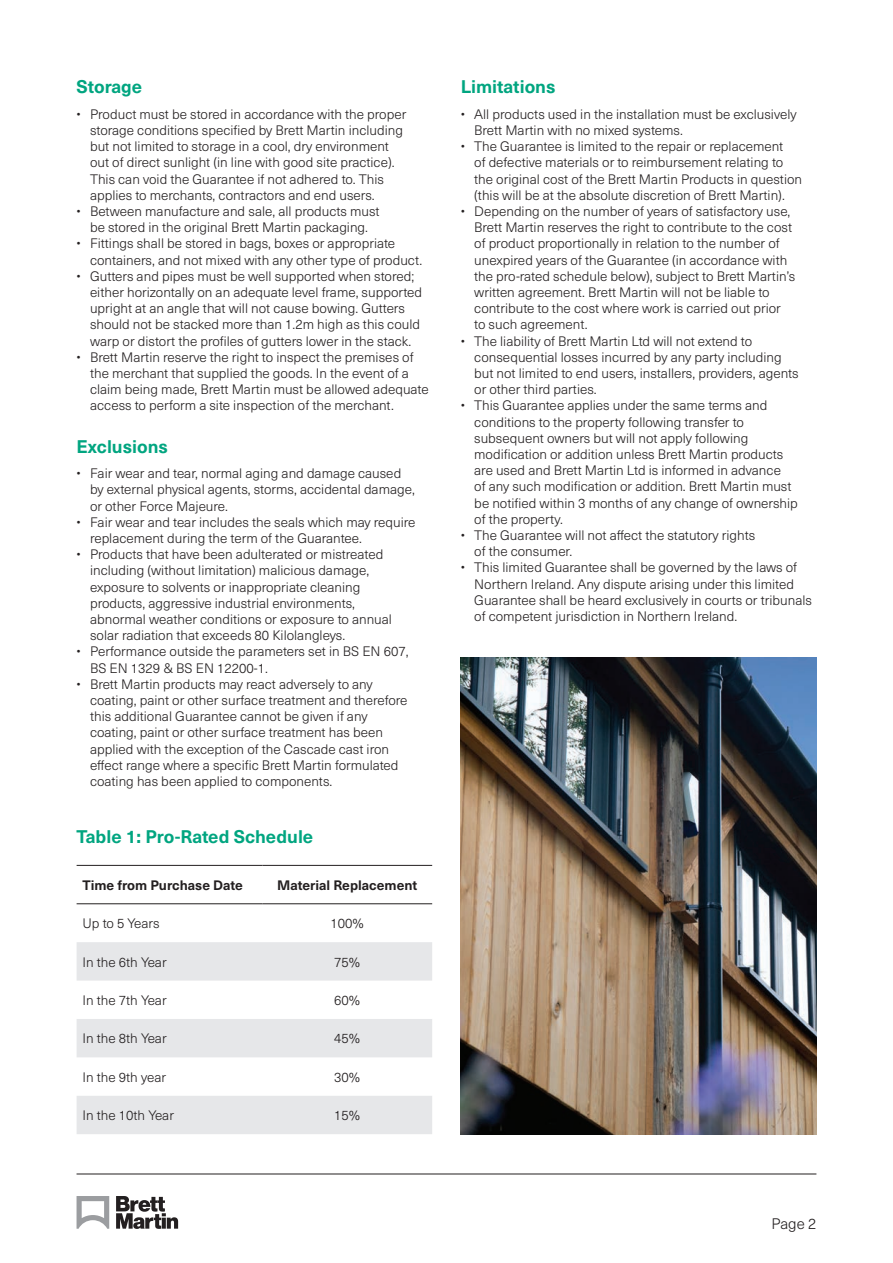
<style>
.page{position:relative;width:893px;height:1263px;background:#fff}
.page>*{position:absolute;margin:0;border:0;box-sizing:border-box;transform-origin:0 0}
.t1{font:700 18px "Neue Haas Unica W1 G";color:#00a580}
.t2{font:300 15px "Neue Haas Unica W1 G";color:#231f20}
.t3{font:300 13.5px/16.2px "Neue Haas Unica W1 G";color:#231f20}
.t4{font:700 13.5px "Neue Haas Unica W1 G";color:#231f20}
</style>
<div class="page">
<hr style="left:77px;top:1173px;width:739px;height:1px;background:#231f20">
<svg style="left:116px;top:1196px;width:62px;height:33px"></svg>
<svg style="left:77px;top:1196px;width:32px;height:33px"></svg>
<svg style="left:77px;top:904px;width:355px;height:1px"></svg>
<svg style="left:77px;top:942px;width:355px;height:192px;fill:#e6e7e9"></svg>
<hr style="left:77px;top:865px;width:185px;height:1px;background:#231f20">
<hr style="left:262px;top:865px;width:170px;height:1px;background:#231f20">
<hr style="left:77px;top:903px;width:185px;height:1px;background:#231f20">
<hr style="left:262px;top:903px;width:170px;height:1px;background:#231f20">
<img style="left:461px;top:657px;width:355px;height:477px">
<p class="t1" style="left:77px;top:73px;width:67px">Storage</p>
<p class="t3" style="left:90px;top:105px;width:318px;text-indent:-14px">• Product must be stored in accordance with the proper storage conditions specified by Brett Martin including but not limited to storage in a cool, dry environment out of direct sunlight (in line with good site practice).<br>This can void the Guarantee if not adhered to. This applies to merchants, contractors and end users.</p>
<p class="t3" style="left:77px;top:202px;width:305px;text-align:center">• Between manufacture and sale, all products must be stored in the original Brett Martin packaging.</p>
<p class="t3" style="left:90px;top:235px;width:334px;text-indent:-14px">• Fittings shall be stored in bags, boxes or appropriate containers, and not mixed with any other type of product.</p>
<p class="t3" style="left:90px;top:267px;width:334px;text-indent:-14px">• Gutters and pipes must be well supported when stored; either horizontally on an adequate level frame, supported upright at an angle that will not cause bowing. Gutters should not be stacked more than 1.2m high as this could warp or distort the profiles of gutters lower in the stack.</p>
<p class="t3" style="left:90px;top:348px;width:340px;text-indent:-14px">• Brett Martin reserve the right to inspect the premises of the merchant that supplied the goods. In the event of a claim being made, Brett Martin must be allowed adequate access to perform a site inspection of the merchant.</p>
<p class="t1" style="left:77px;top:433px;width:93px">Exclusions</p>
<p class="t3" style="left:90px;top:465px;width:326px;text-indent:-14px">• Fair wear and tear, normal aging and damage caused by external physical agents, storms, accidental damage, or other Force Majeure.</p>
<p class="t3" style="left:90px;top:513px;width:327px;text-indent:-14px">• Fair wear and tear includes the seals which may require replacement during the term of the Guarantee.</p>
<p class="t3" style="left:90px;top:546px;width:303px;text-indent:-14px">• Products that have been adulterated or mistreated including (without limitation) malicious damage, exposure to solvents or inappropriate cleaning products, aggressive industrial environments, abnormal weather conditions or exposure to annual solar radiation that exceeds 80 Kilolangleys.</p>
<p class="t3" style="left:90px;top:643px;width:320px;text-indent:-14px">• Performance outside the parameters set in BS EN 607,<br>BS EN 1329 &amp; BS EN 12200-1.</p>
<p class="t3" style="left:90px;top:675px;width:319px;text-indent:-14px">• Brett Martin products may react adversely to any coating, paint or other surface treatment and therefore this additional Guarantee cannot be given if any coating, paint or other surface treatment has been applied with the exception of the Cascade cast iron effect range where a specific Brett Martin formulated coating has been applied to components.</p>
<p class="t1" style="left:77px;top:823px;width:238px">Table 1: Pro-Rated Schedule</p>
<p class="t4" style="left:82px;top:875px;width:162px">Time from Purchase Date</p>
<p class="t4" style="left:277px;top:875px;width:141px">Material Replacement</p>
<p class="t3" style="left:82px;top:914px;width:79px">Up to 5 Years</p>
<p class="t3" style="left:331px;top:914px;width:35px">100%</p>
<p class="t3" style="left:82px;top:953px;width:86px">In the 6th Year</p>
<p class="t3" style="left:334px;top:953px;width:28px">75%</p>
<p class="t3" style="left:82px;top:991px;width:86px">In the 7th Year</p>
<p class="t3" style="left:334px;top:991px;width:28px">60%</p>
<p class="t3" style="left:82px;top:1030px;width:86px">In the 8th Year</p>
<p class="t3" style="left:334px;top:1030px;width:28px">45%</p>
<p class="t3" style="left:82px;top:1068px;width:85px">In the 9th year</p>
<p class="t3" style="left:334px;top:1068px;width:28px">30%</p>
<p class="t3" style="left:82px;top:1106px;width:93px">In the 10th Year</p>
<p class="t3" style="left:334px;top:1106px;width:28px">15%</p>
<p class="t1" style="left:461px;top:73px;width:96px">Limitations</p>
<p class="t3" style="left:474px;top:105px;width:324px;text-indent:-14px">• All products used in the installation must be exclusively<br>Brett Martin with no mixed systems.</p>
<p class="t3" style="left:474px;top:138px;width:329px;text-indent:-14px">• The Guarantee is limited to the repair or replacement<br>of defective materials or to reimbursement relating to the original cost of the Brett Martin Products in question (this will be at the absolute discretion of Brett Martin).</p>
<p class="t3" style="left:474px;top:202px;width:323px;text-indent:-14px">• Depending on the number of years of satisfactory use, Brett Martin reserves the right to contribute to the cost of product proportionally in relation to the number of unexpired years of the Guarantee (in accordance with the pro-rated schedule below), subject to Brett Martin’s written agreement. Brett Martin will not be liable to contribute to the cost where work is carried out prior to such agreement.</p>
<p class="t3" style="left:474px;top:332px;width:326px;text-indent:-14px">• The liability of Brett Martin Ltd will not extend to consequential losses incurred by any party including but not limited to end users, installers, providers, agents or other third parties.</p>
<p class="t3" style="left:474px;top:397px;width:325px;text-indent:-14px">• This Guarantee applies under the same terms and conditions to the property following transfer to subsequent owners but will not apply following modification or addition unless Brett Martin products are used and Brett Martin Ltd is informed in advance<br>of any such modification or addition. Brett Martin must be notified within 3 months of any change of ownership of the property.</p>
<p class="t3" style="left:474px;top:526px;width:283px;text-indent:-14px">• The Guarantee will not affect the statutory rights of the consumer.</p>
<p class="t3" style="left:474px;top:559px;width:339px;text-indent:-14px">• This limited Guarantee shall be governed by the laws of Northern Ireland. Any dispute arising under this limited Guarantee shall be heard exclusively in courts or tribunals of competent jurisdiction in Northern Ireland.</p>
<p class="t2" style="left:771px;top:1212px;width:46px">Page 2</p>
</div>
